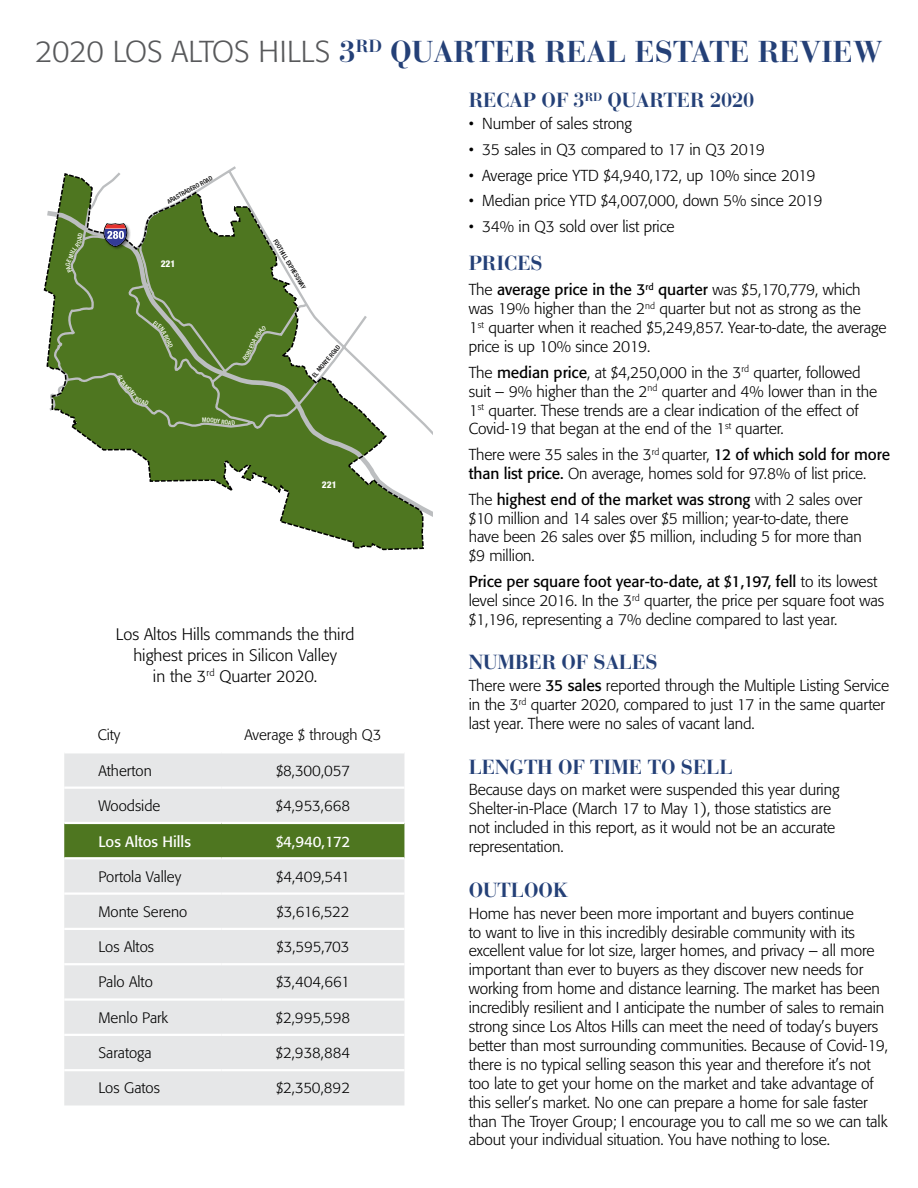
<style>
.page{position:relative;width:918px;height:1188px;background:#fff}
.page>*{position:absolute;margin:0;border:0;box-sizing:border-box;transform-origin:0 0}
.t1{font:700 30px "Bauer Bodoni";color:#244077}
.t2{font:700 20.25px "Bauer Bodoni";letter-spacing:-.005em;color:#244077}
.t3{font:300 16.5px/21px "Formata";color:#000;text-align:center}
.t4{font:300 15.75px/18.9px "Formata";letter-spacing:-.005em;color:#000}
.t5{font:300 15px "Formata";color:#000}
.t6{font:15px "Formata";color:#fff}
.t7{font:800 condensed 9.3px "Helvetica Neue";color:#fff}
.t8{font:500 condensed 6.15px "Helvetica Neue";color:#000}
.s1{font-family:"Formata";font-weight:300;color:#58595b}
.s2{font-weight:400}
</style>
<div class="page">
<svg style="left:44px;top:172px;width:381px;height:378px"></svg>
<div style="left:103px;top:223px;width:28px;height:28px;background:#000;opacity:.45"></div>
<svg style="left:104px;top:224px;width:24px;height:23px"></svg>
<div style="left:64px;top:753px;width:340px;height:352px;background:#e6e7e8"></div>
<div style="left:64px;top:824px;width:340px;height:33px;background:#4e7620"></div>
<hr style="left:64px;top:787px;width:158px;height:2px;background:#fff">
<hr style="left:222px;top:787px;width:182px;height:2px;background:#fff">
<hr style="left:64px;top:822px;width:158px;height:2px;background:#fff">
<hr style="left:222px;top:822px;width:182px;height:2px;background:#fff">
<hr style="left:64px;top:857px;width:158px;height:2px;background:#fff">
<hr style="left:222px;top:857px;width:182px;height:2px;background:#fff">
<hr style="left:64px;top:892px;width:158px;height:3px;background:#fff">
<hr style="left:222px;top:892px;width:182px;height:3px;background:#fff">
<hr style="left:64px;top:928px;width:158px;height:2px;background:#fff">
<hr style="left:222px;top:928px;width:182px;height:2px;background:#fff">
<hr style="left:64px;top:963px;width:158px;height:2px;background:#fff">
<hr style="left:222px;top:963px;width:182px;height:2px;background:#fff">
<hr style="left:64px;top:998px;width:158px;height:3px;background:#fff">
<hr style="left:222px;top:998px;width:182px;height:3px;background:#fff">
<hr style="left:64px;top:1034px;width:158px;height:2px;background:#fff">
<hr style="left:222px;top:1034px;width:182px;height:2px;background:#fff">
<hr style="left:64px;top:1069px;width:158px;height:2px;background:#fff">
<hr style="left:222px;top:1069px;width:182px;height:2px;background:#fff">
<svg style="left:118px;top:374px;width:31px;height:31px"></svg>
<svg style="left:203px;top:418px;width:32px;height:7px"></svg>
<svg style="left:66px;top:233px;width:17px;height:40px"></svg>
<svg style="left:153px;top:320px;width:20px;height:28px"></svg>
<svg style="left:243px;top:326px;width:23px;height:35px"></svg>
<h1 class="t1" style="left:35px;top:34px;width:849px"><span class="s1">2020 LOS ALTOS HILLS</span> 3<sup>RD</sup> QUARTER REAL ESTATE REVIEW</h1>
<p class="t8" style="left:166px;top:199px;width:52px;rotate:-29deg">ARASTRADERO ROAD</p>
<p class="t7" style="left:161px;top:258px;width:16px">221</p>
<p class="t8" style="left:278px;top:238px;width:58px;rotate:59deg">FOOTHILL EXPRESSWAY</p>
<p class="t8" style="left:311px;top:374px;width:41px;rotate:-50deg">EL MONTE ROAD</p>
<p class="t7" style="left:322px;top:479px;width:16px">221</p>
<p class="t3" style="left:116px;top:624px;width:240px">Los Altos Hills commands the third highest prices in Silicon Valley<br>in the 3<sup>rd</sup> Quarter 2020.</p>
<p class="t5" style="left:98px;top:726px;width:24px">City</p>
<p class="t5" style="left:244px;top:726px;width:139px">Average $ through Q3</p>
<p class="t5" style="left:98px;top:762px;width:55px">Atherton</p>
<p class="t5" style="left:276px;top:762px;width:76px">$8,300,057</p>
<p class="t5" style="left:98px;top:797px;width:63px">Woodside</p>
<p class="t5" style="left:276px;top:797px;width:76px">$4,953,668</p>
<p class="t6" style="left:98px;top:832px;width:94px">Los Altos Hills</p>
<p class="t6" style="left:276px;top:832px;width:76px">$4,940,172</p>
<p class="t5" style="left:98px;top:868px;width:84px">Portola Valley</p>
<p class="t5" style="left:276px;top:868px;width:75px">$4,409,541</p>
<p class="t5" style="left:98px;top:903px;width:90px">Monte Sereno</p>
<p class="t5" style="left:277px;top:903px;width:74px">$3,616,522</p>
<p class="t5" style="left:98px;top:938px;width:57px">Los Altos</p>
<p class="t5" style="left:277px;top:938px;width:75px">$3,595,703</p>
<p class="t5" style="left:98px;top:973px;width:56px">Palo Alto</p>
<p class="t5" style="left:276px;top:973px;width:76px">$3,404,661</p>
<p class="t5" style="left:98px;top:1009px;width:71px">Menlo Park</p>
<p class="t5" style="left:276px;top:1009px;width:76px">$2,995,598</p>
<p class="t5" style="left:98px;top:1044px;width:55px">Saratoga</p>
<p class="t5" style="left:276px;top:1044px;width:76px">$2,938,884</p>
<p class="t5" style="left:98px;top:1079px;width:63px">Los Gatos</p>
<p class="t5" style="left:276px;top:1079px;width:76px">$2,350,892</p>
<p class="t2" style="left:469px;top:88px;width:287px">RECAP OF 3<sup>RD</sup> QUARTER 2020</p>
<p class="t4" style="left:469px;top:114px;width:165px">• Number of sales strong</p>
<p class="t4" style="left:469px;top:140px;width:298px">• 35 sales in Q3 compared to 17 in Q3 2019</p>
<p class="t4" style="left:469px;top:166px;width:348px">• Average price YTD $4,940,172, up 10% since 2019</p>
<p class="t4" style="left:469px;top:191px;width:356px">• Median price YTD $4,007,000, down 5% since 2019</p>
<p class="t4" style="left:469px;top:217px;width:207px">• 34% in Q3 sold over list price</p>
<p class="t2" style="left:469px;top:251px;width:76px">PRICES</p>
<p class="t4" style="left:469px;top:281px;width:419px">The <span class="s2">average price in the 3</span><sup>rd</sup> <span class="s2">quarter</span> was $5,170,779, which was 19% higher than the 2<sup>nd</sup> quarter but not as strong as the<br>1<sup>st</sup> quarter when it reached $5,249,857. Year-to-date, the average price is up 10% since 2019.</p>
<p class="t4" style="left:469px;top:363px;width:410px">The <span class="s2">median price</span>, at $4,250,000 in the 3<sup>rd</sup> quarter, followed suit – 9% higher than the 2<sup>nd</sup> quarter and 4% lower than in the 1<sup>st</sup> quarter. These trends are a clear indication of the effect of Covid-19 that began at the end of the 1<sup>st</sup> quarter.</p>
<p class="t4" style="left:469px;top:445px;width:423px">There were 35 sales in the 3<sup>rd</sup> quarter, <span class="s2">12 of which sold for more than list price.</span> On average, homes sold for 97.8% of list price.</p>
<p class="t4" style="left:469px;top:490px;width:395px">The <span class="s2">highest end of the market was strong</span> with 2 sales over $10 million and 14 sales over $5 million; year-to-date, there have been 26 sales over $5 million, including 5 for more than $9 million.</p>
<p class="t4" style="left:469px;top:572px;width:417px"><span class="s2">Price per square foot year-to-date, at $1,197, fell</span> to its lowest level since 2016. In the 3<sup>rd</sup> quarter, the price per square foot was $1,196, representing a 7% decline compared to last year.</p>
<p class="t2" style="left:469px;top:650px;width:191px">NUMBER OF SALES</p>
<p class="t4" style="left:469px;top:676px;width:422px">There were <span class="s2">35 sales</span> reported through the Multiple Listing Service in the 3<sup>rd</sup> quarter 2020, compared to just 17 in the same quarter last year. There were no sales of vacant land.</p>
<p class="t2" style="left:469px;top:754px;width:266px">LENGTH OF TIME TO SELL</p>
<p class="t4" style="left:469px;top:781px;width:372px">Because days on market were suspended this year during Shelter-in-Place (March 17 to May 1), those statistics are not included in this report, as it would not be an accurate representation.</p>
<p class="t2" style="left:469px;top:878px;width:101px">OUTLOOK</p>
<p class="t4" style="left:469px;top:904px;width:421px">Home has never been more important and buyers continue<br>to want to live in this incredibly desirable community with its excellent value for lot size, larger homes, and privacy – all more important than ever to buyers as they discover new needs for working from home and distance learning. The market has been incredibly resilient and I anticipate the number of sales to remain strong since Los Altos Hills can meet the need of today’s buyers better than most surrounding communities. Because of Covid-19, there is no typical selling season this year and therefore it’s not too late to get your home on the market and take advantage of this seller’s market. No one can prepare a home for sale faster than The Troyer Group; I encourage you to call me so we can talk about your individual situation. You have nothing to lose.</p>
</div>
